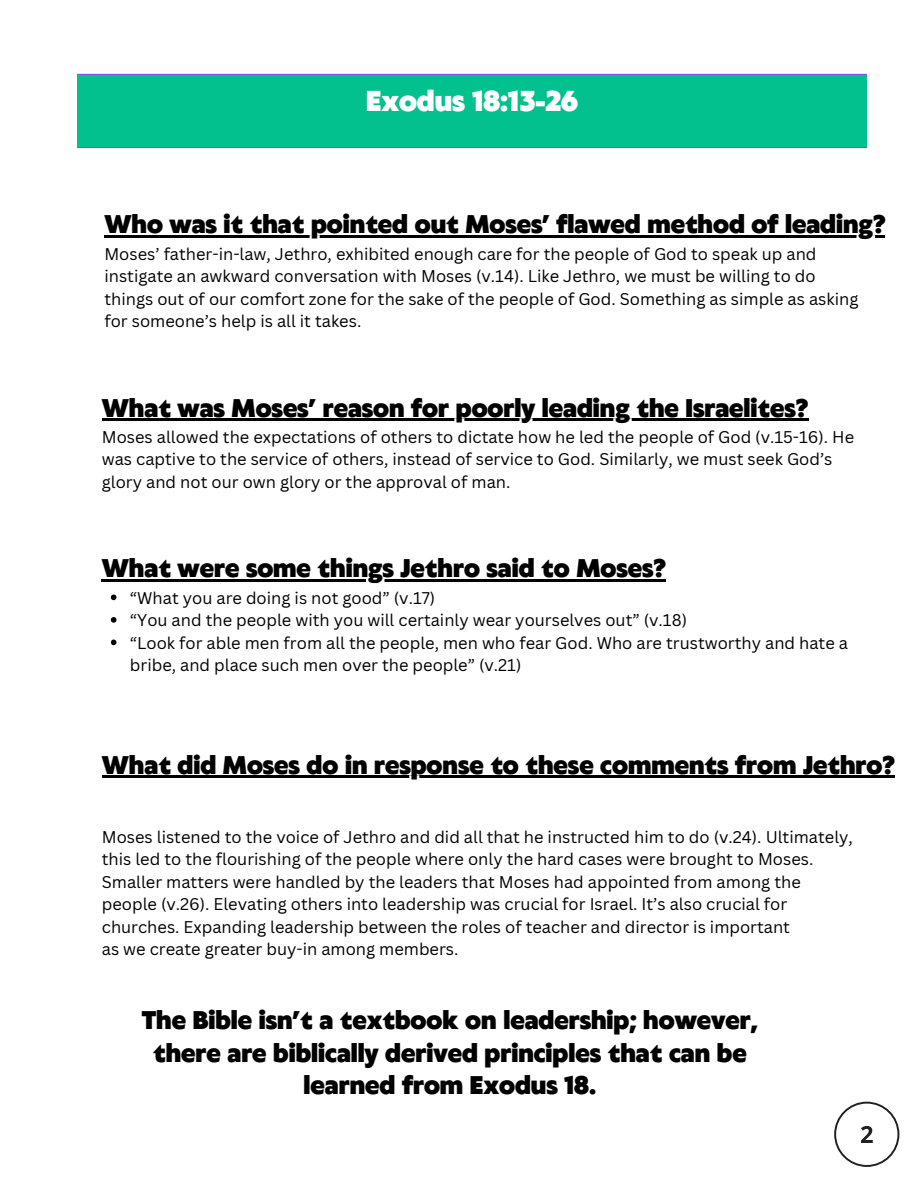
<style>
.page{position:relative;width:918px;height:1188px;background:#fff}
.page>*{position:absolute;margin:0;border:0;box-sizing:border-box;transform-origin:0 0}
.t1{font:900 27px "Klein Text";color:#fff}
.t2{font:900 24px/32.7px "Klein Text";color:#000;text-align:center}
.t3{font:16.5px/22.5px "Canva Sans";color:#000}
</style>
<div class="page">
<div style="left:77px;top:74px;width:790px;height:74px;background:#03c18e"></div>
<hr style="left:77px;top:74px;width:790px;height:1px;background:#894df8">
<hr style="left:77px;top:147px;width:790px;height:1px;background:#894df8">
<svg style="left:834px;top:1102px;width:65px;height:65px"></svg>
<hr style="left:104px;top:236px;width:781px;height:2px;background:#000">
<hr style="left:102px;top:419px;width:706px;height:2px;background:#000">
<svg style="left:111px;top:595px;width:5px;height:5px"></svg>
<svg style="left:111px;top:617px;width:5px;height:6px"></svg>
<svg style="left:111px;top:640px;width:5px;height:5px"></svg>
<hr style="left:102px;top:579px;width:564px;height:3px;background:#000">
<hr style="left:102px;top:776px;width:793px;height:2px;background:#000">
<p class="t1" style="left:366px;top:88px;width:213px">Exodus 18:13-26</p>
<p class="t2" style="left:104px;top:210px;width:783px">Who was it that pointed out Moses’ flawed method of leading?</p>
<p class="t3" style="left:104px;top:242px;width:756px">Moses’ father-in-law, Jethro, exhibited enough care for the people of God to speak up and instigate an awkward conversation with Moses (v.14). Like Jethro, we must be willing to do things out of our comfort zone for the sake of the people of God. Something as simple as asking for someone’s help is all it takes.</p>
<p class="t2" style="left:102px;top:393px;width:708px">What was Moses’ reason for poorly leading the Israelites?</p>
<p class="t3" style="left:102px;top:425px;width:754px">Moses allowed the expectations of others to dictate how he led the people of God (v.15-16). He was captive to the service of others, instead of service to God. Similarly, we must seek God’s glory and not our own glory or the approval of man.</p>
<p class="t2" style="left:102px;top:554px;width:566px">What were some things Jethro said to Moses?</p>
<p class="t3" style="left:130px;top:586px;width:307px">“What you are doing is not good” (v.17)</p>
<p class="t3" style="left:130px;top:608px;width:559px">“You and the people with you will certainly wear yourselves out” (v.18)</p>
<p class="t3" style="left:130px;top:631px;width:720px">“Look for able men from all the people, men who fear God. Who are trustworthy and hate a bribe, and place such men over the people” (v.21)</p>
<p class="t2" style="left:102px;top:750px;width:794px">What did Moses do in response to these comments from Jethro?</p>
<p class="t3" style="left:102px;top:825px;width:753px">Moses listened to the voice of Jethro and did all that he instructed him to do (v.24). Ultimately, this led to the flourishing of the people where only the hard cases were brought to Moses.<br>Smaller matters were handled by the leaders that Moses had appointed from among the people (v.26). Elevating others into leadership was crucial for Israel. It’s also crucial for churches. Expanding leadership between the roles of teacher and director is important</p>
<p class="t3" style="left:102px;top:938px;width:358px">as we create greater buy-in among members.</p>
<p class="t2" style="left:142px;top:1006px;width:618px">The Bible isn’t a textbook on leadership; however, there are biblically derived principles that can be learned from Exodus 18.</p>
</div>
